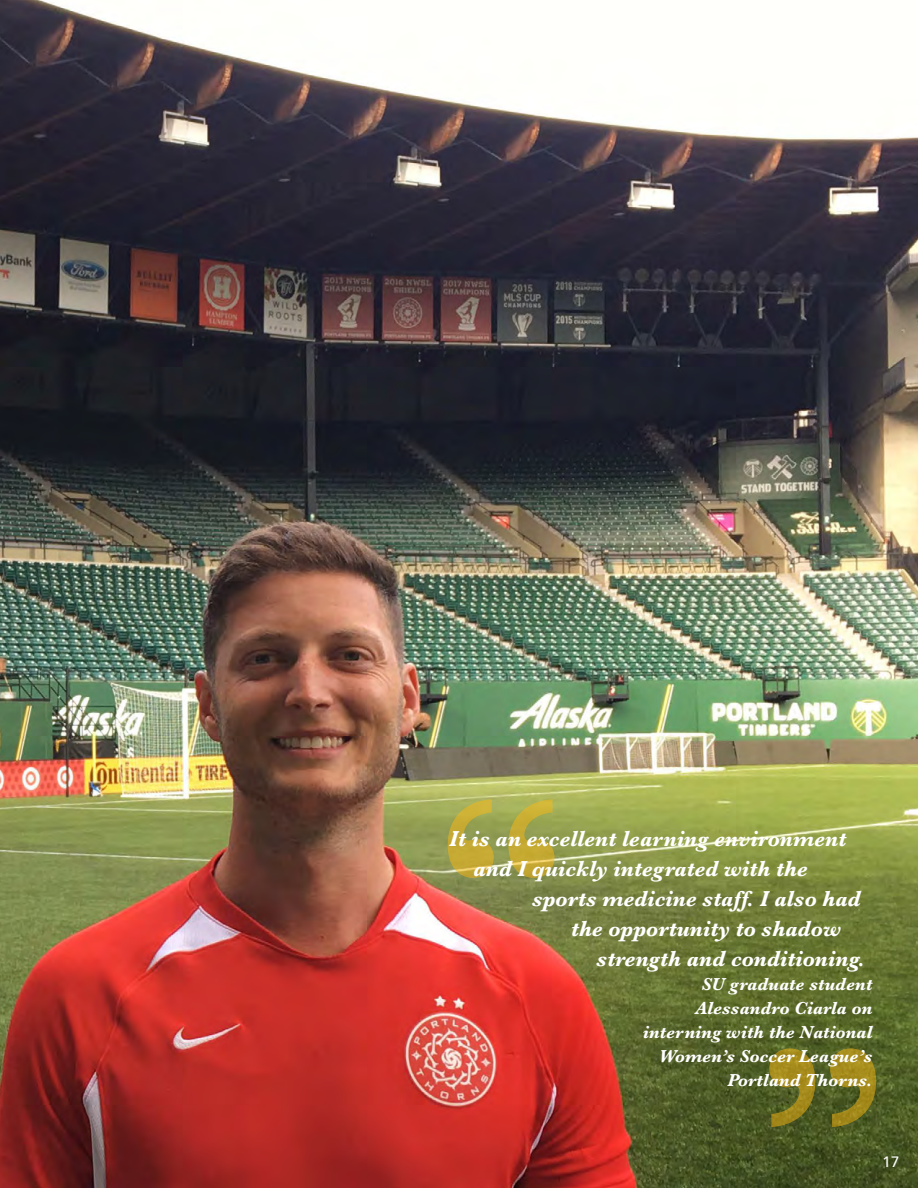
<style>
.page{position:relative;width:918px;height:1188px;background:#fff}
.page>*{position:absolute;margin:0;border:0;box-sizing:border-box;transform-origin:0 0}
.t1{font:700 225px "Baskerville";color:#fdb913}
.t2{font:italic 700 22.5px "Baskerville";letter-spacing:-.005em;color:#fff}
.t3{font:italic 700 18px/24px "Baskerville";color:#fff;text-align:right}
.t4{font:500 15px "Avenir LT Com";color:#fff}
</style>
<div class="page">
<img style="left:0;top:0;width:918px;height:1188px">
<h1 class="t1" style="left:434px;top:751px;width:135px">“</h1>
<h2 class="t2" style="left:449px;top:826px;width:398px">It is an excellent learning environment</h2>
<h2 class="t2" style="left:473px;top:856px;width:336px">and I quickly integrated with the</h2>
<h2 class="t2" style="left:532px;top:886px;width:330px">sports medicine staff. I also had</h2>
<h2 class="t2" style="left:571px;top:916px;width:272px">the opportunity to shadow</h2>
<h2 class="t2" style="left:596px;top:946px;width:270px">strength and conditioning.</h2>
<h2 class="t3" style="left:702px;top:972px;width:172px">SU graduate student</h2>
<h2 class="t3" style="left:643px;top:996px;width:231px">Alessandro Ciarla on interning with the National<br>Women’s Soccer League’s<br>Portland Thorns.</h2>
<h1 class="t1" style="left:756px;top:1000px;width:135px">”</h1>
<p class="t4" style="left:883px;top:1153px;width:18px">17</p>
</div>
